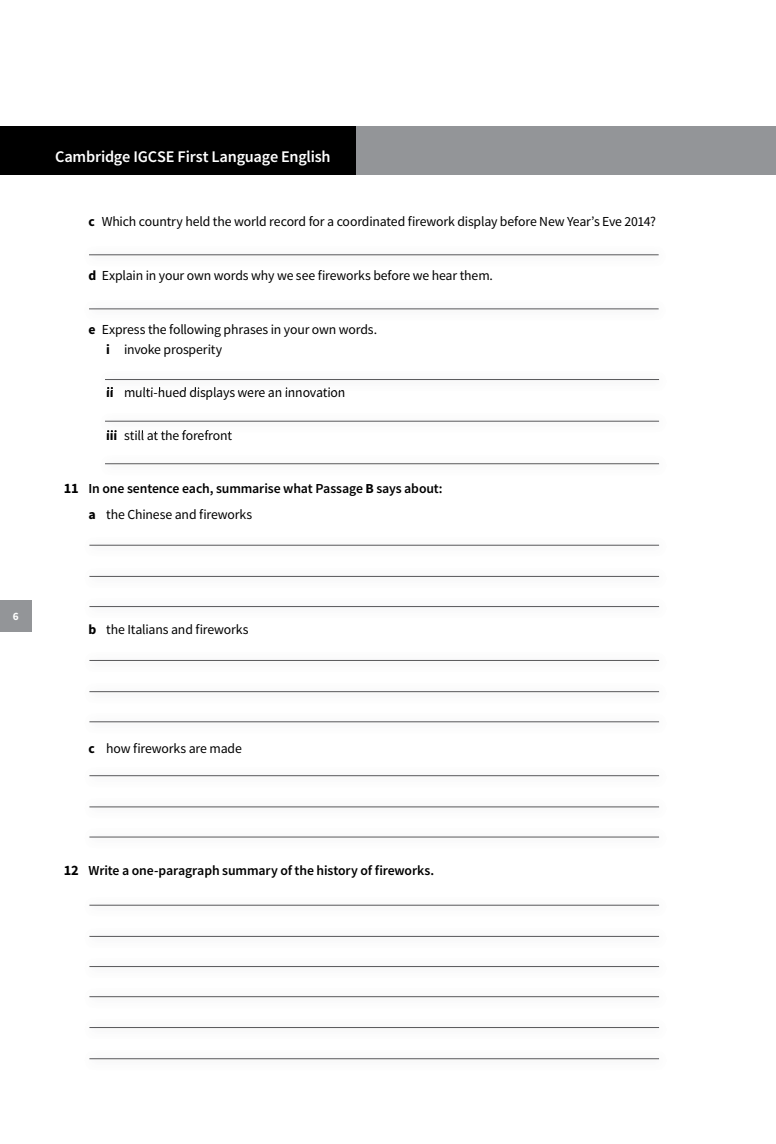
<style>
.page{position:relative;width:776px;height:1144px;background:#fff}
.page>*{position:absolute;margin:0;border:0;box-sizing:border-box;transform-origin:0 0}
.t1{font:600 16.25px "Source Sans Pro";letter-spacing:-.015em;color:#fff}
.t2{font:13.75px/19.8px "Source Sans Pro";letter-spacing:-.01em;color:#000}
.t3{font:600 13.75px/26px "Source Sans Pro";letter-spacing:-.01em;color:#000}
.t4{font:700 11.25px "Source Sans Pro";color:#fff}
.s1{font-weight:700}
.s2{font-weight:700;font-size:14.38px}
.s3{font-weight:400}
</style>
<div class="page">
<div style="left:0;top:599px;width:32px;height:32px;background:#939598"></div>
<div style="left:194px;top:126px;width:582px;height:49px;background:#939598"></div>
<div style="left:0;top:126px;width:356px;height:49px;background:#000"></div>
<hr style="left:89px;top:545px;width:570px;height:1px;background:#58585a">
<hr style="left:89px;top:660px;width:570px;height:1px;background:#58585a">
<hr style="left:89px;top:775px;width:570px;height:1px;background:#58585a">
<hr style="left:89px;top:576px;width:570px;height:1px;background:#58585a">
<hr style="left:89px;top:691px;width:570px;height:1px;background:#58585a">
<hr style="left:89px;top:806px;width:570px;height:1px;background:#58585a">
<hr style="left:89px;top:606px;width:570px;height:1px;background:#58585a">
<hr style="left:89px;top:721px;width:570px;height:1px;background:#58585a">
<hr style="left:89px;top:836px;width:570px;height:1px;background:#58585a">
<hr style="left:89px;top:904px;width:570px;height:1px;background:#58585a">
<img style="left:89px;top:1027px;width:571px;height:2px">
<hr style="left:89px;top:1026px;width:570px;height:1px;background:#58585a">
<img style="left:89px;top:936px;width:571px;height:1px">
<hr style="left:89px;top:935px;width:570px;height:1px;background:#58585a">
<hr style="left:89px;top:1058px;width:570px;height:1px;background:#58585a">
<hr style="left:89px;top:966px;width:570px;height:1px;background:#58585a">
<hr style="left:89px;top:996px;width:570px;height:1px;background:#58585a">
<hr style="left:89px;top:308px;width:570px;height:1px;background:#58585a">
<hr style="left:89px;top:254px;width:570px;height:1px;background:#58585a">
<svg style="left:107px;top:387px;width:6px;height:4px"></svg>
<img style="left:125px;top:387px;width:219px;height:4px">
<hr style="left:105px;top:379px;width:554px;height:1px;background:#58585a">
<svg style="left:107px;top:430px;width:10px;height:2px"></svg>
<img style="left:131px;top:430px;width:99px;height:2px">
<hr style="left:105px;top:421px;width:554px;height:1px;background:#58585a">
<hr style="left:105px;top:463px;width:554px;height:1px;background:#58585a">
<p class="t1" style="left:55px;top:146px;width:277px">Cambridge IGCSE First Language English</p>
<p class="t2" style="left:89px;top:211px;width:569px"><span class="s1">c</span> Which country held the world record for a coordinated firework display before New Year’s Eve 2014?</p>
<p class="t2" style="left:89px;top:265px;width:406px"><span class="s1">d</span> Explain in your own words why we see fireworks before we hear them.</p>
<p class="t2" style="left:106px;top:320px;width:272px;text-indent:-18px"><span class="s1">e</span> Express the following phrases in your own words. <span class="s1">i</span> invoke prosperity</p>
<p class="t2" style="left:106px;top:382px;width:241px"><span class="s1">ii</span> multi-hued displays were an innovation</p>
<p class="t2" style="left:106px;top:426px;width:127px"><span class="s1">iii</span> still at the forefront</p>
<p class="t3" style="left:89px;top:475px;width:356px;text-indent:-25px"><span class="s2">11</span> In one sentence each, summarise what Passage <span class="s1">B</span> says about: <span class="s1">a</span> <span class="s3">the Chinese and fireworks</span></p>
<p class="t4" style="left:13px;top:608px;width:7px">6</p>
<p class="t2" style="left:89px;top:619px;width:161px"><span class="s1">b</span> the Italians and fireworks</p>
<p class="t2" style="left:89px;top:738px;width:155px"><span class="s1">c</span> how fireworks are made</p>
<p class="t3" style="left:64px;top:858px;width:372px"><span class="s2">12</span> Write a one-paragraph summary of the history of fireworks.</p>
</div>
